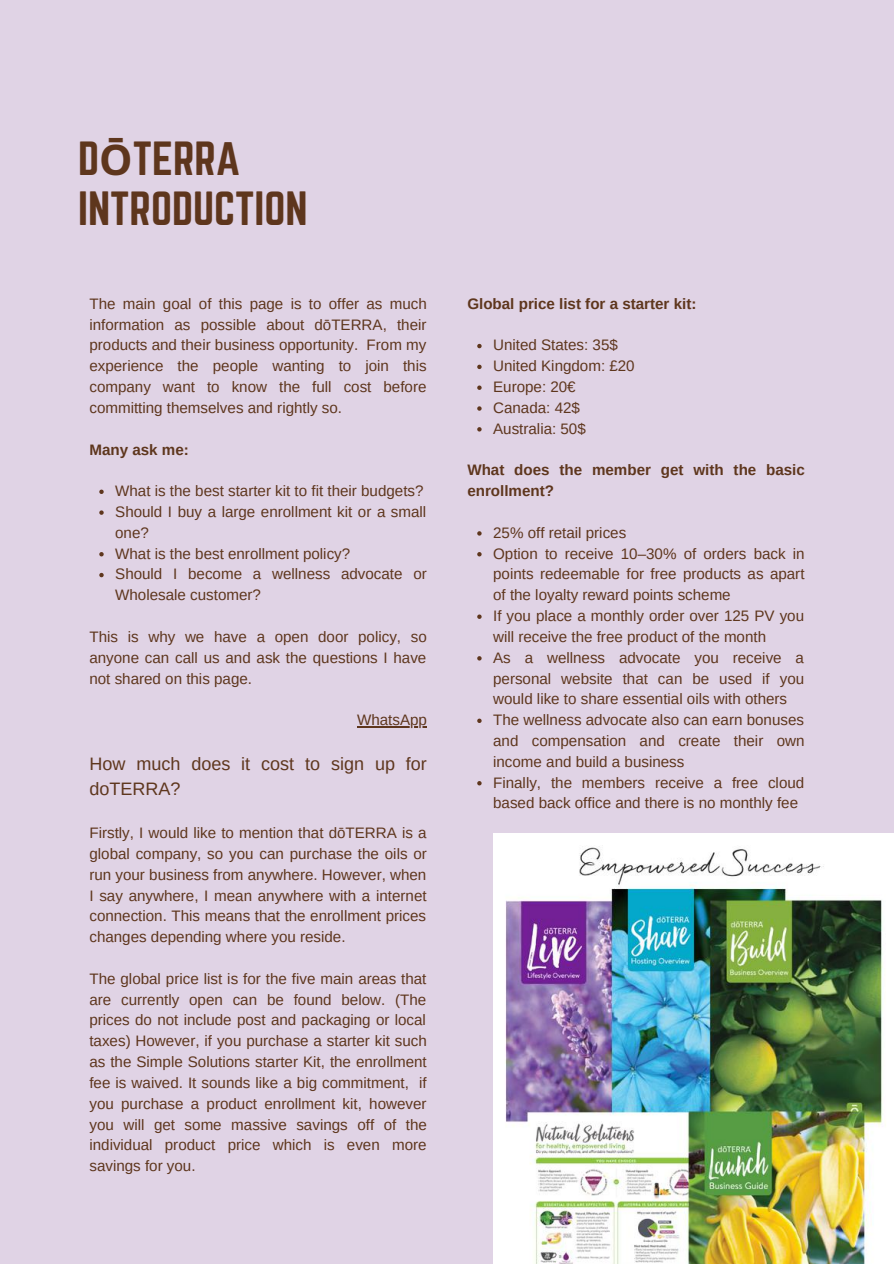
<style>
.page{position:relative;width:894px;height:1264px;background:#fff}
.page>*{position:absolute;margin:0;border:0;box-sizing:border-box;transform-origin:0 0}
.t1{font:42px/50.4px "Norwester";color:#5e361d}
.t2{font:18px/25.2px "Arimo";color:#5e361d}
.t3{font:15.15px/20.9px "Arimo";color:#5e361d;text-align:justify}
.t4{font:700 15.15px/20.9px "Arimo";color:#5e361d}
.s1{font-family:"Noto Sans";font-weight:700}
</style>
<div class="page">
<div style="left:0;top:0;width:893px;height:1263px;background:#e0d3e5"></div>
<svg style="left:99px;top:489px;width:5px;height:5px"></svg>
<svg style="left:99px;top:510px;width:5px;height:5px"></svg>
<svg style="left:99px;top:552px;width:5px;height:4px"></svg>
<svg style="left:99px;top:573px;width:5px;height:4px"></svg>
<hr style="left:357px;top:726px;width:70px;height:1px;background:#5e361d">
<img style="left:493px;top:833px;width:400px;height:430px">
<svg style="left:477px;top:344px;width:4px;height:4px"></svg>
<svg style="left:477px;top:365px;width:4px;height:4px"></svg>
<svg style="left:477px;top:385px;width:4px;height:5px"></svg>
<svg style="left:477px;top:406px;width:4px;height:5px"></svg>
<svg style="left:477px;top:427px;width:4px;height:4px"></svg>
<svg style="left:477px;top:531px;width:4px;height:4px"></svg>
<svg style="left:477px;top:552px;width:4px;height:4px"></svg>
<svg style="left:477px;top:614px;width:4px;height:5px"></svg>
<svg style="left:477px;top:656px;width:4px;height:4px"></svg>
<svg style="left:477px;top:718px;width:4px;height:5px"></svg>
<svg style="left:477px;top:781px;width:4px;height:4px"></svg>
<h1 class="t1" style="left:78px;top:135px;width:231px">D<span class="s1">Ō</span>TERRA<br>INTRODUCTION</h1>
<p class="t3" style="left:89px;top:293px;width:339px">The main goal of this page is to offer as much information as possible about dōTERRA, their products and their business opportunity. From my experience the people wanting to join this company want to know the full cost before committing themselves and rightly so.</p>
<p class="t4" style="left:89px;top:439px;width:101px">Many ask me:</p>
<p class="t3" style="left:115px;top:480px;width:313px;text-align:left">What is the best starter kit to fit their budgets?<br>Should I buy a large enrollment kit or a small one?<br>What is the best enrollment policy?<br>Should I become a wellness advocate or<br>Wholesale customer?</p>
<p class="t3" style="left:89px;top:626px;width:339px">This is why we have a open door policy, so anyone can call us and ask the questions I have not shared on this page.</p>
<p class="t3" style="left:357px;top:709px;width:71px">WhatsApp</p>
<p class="t2" style="left:89px;top:751px;width:339px">How much does it cost to sign up for doTERRA?</p>
<p class="t3" style="left:89px;top:822px;width:339px">Firstly, I would like to mention that dōTERRA is a global company, so you can purchase the oils or run your business from anywhere. However, when I say anywhere, I mean anywhere with a internet connection. This means that the enrollment prices changes depending where you reside.</p>
<p class="t3" style="left:89px;top:968px;width:339px">The global price list is for the five main areas that are currently open can be found below. (The prices do not include post and packaging or local taxes) However, if you purchase a starter kit such as the Simple Solutions starter Kit, the enrollment fee is waived. It sounds like a big commitment, if you purchase a product enrollment kit, however you will get some massive savings off of the individual product price which is even more savings for you.</p>
<p class="t4" style="left:467px;top:293px;width:230px">Global price list for a starter kit:</p>
<p class="t3" style="left:493px;top:335px;width:143px;text-align:left">United States: 35$<br>United Kingdom: £20<br>Europe: 20€<br>Canada: 42$<br>Australia: 50$</p>
<p class="t4" style="left:467px;top:459px;width:339px">What does the member get with the basic enrollment?</p>
<p class="t3" style="left:493px;top:522px;width:313px;text-align:left">25% off retail prices<br>Option to receive 10–30% of orders back in points redeemable for free products as apart of the loyalty reward points scheme<br>If you place a monthly order over 125 PV you will receive the free product of the month<br>As a wellness advocate you receive a personal website that can be used if you would like to share essential oils with others The wellness advocate also can earn bonuses and compensation and create their own income and build a business<br>Finally, the members receive a free cloud based back office and there is no monthly fee</p>
</div>
